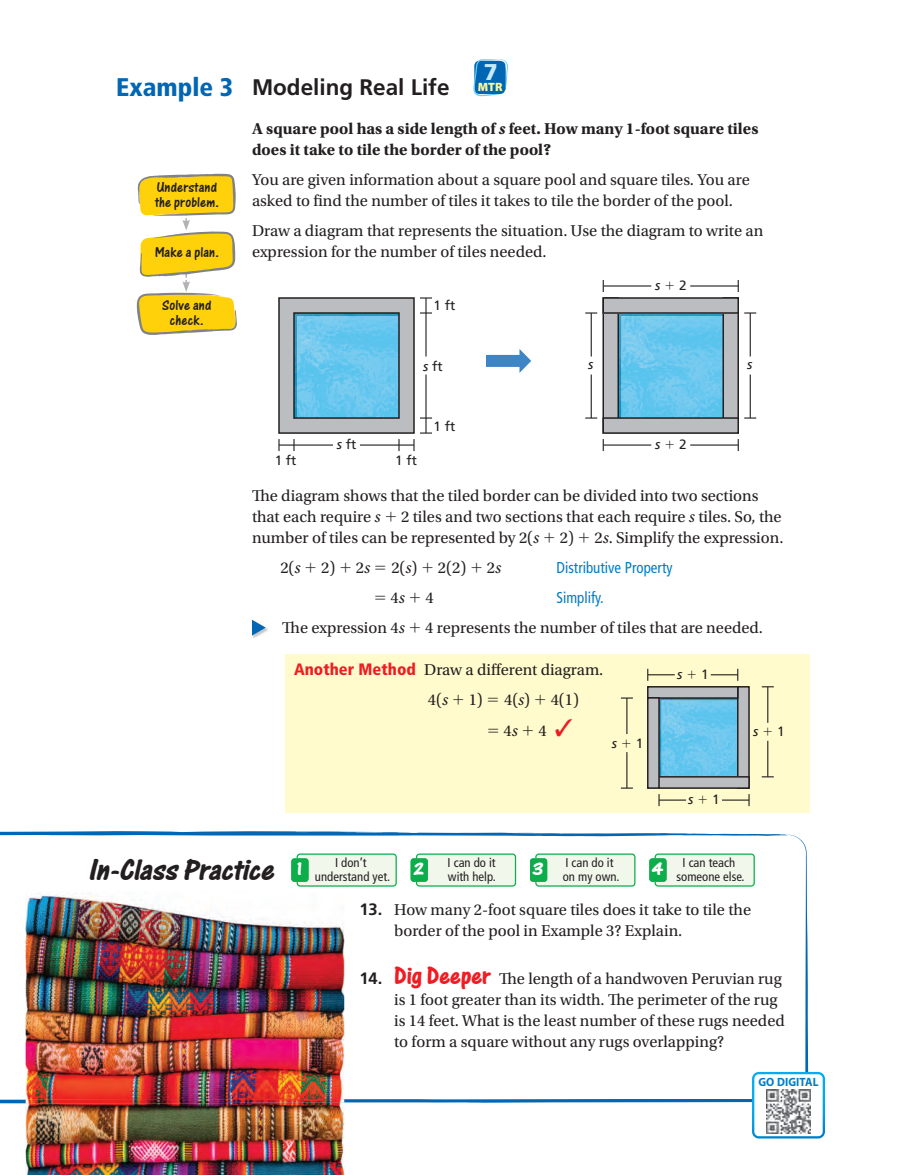
<style>
.page{position:relative;width:918px;height:1175px;background:#fff}
.page>*{position:absolute;margin:0;border:0;box-sizing:border-box;transform-origin:0 0}
.t1{font:italic 700 31.5px "One Stroke Script Com";color:#231f20}
.t2{font:900 condensed 25.5px "Frutiger LT Std";color:#0166b3}
.t3{font:900 22.8px "Frutiger LT Std";color:#c6eafa}
.t4{font:700 22.5px "Frutiger LT Std";color:#231f20}
.t5{font:700 19.5px "One Stroke Script Com";color:#fff}
.t6{font:16.5px/21px "Utopia Std";color:#231f20}
.t7{font:700 16.5px/21px "Utopia Std";color:#231f20}
.t8{font:condensed 15.75px "Frutiger LT Std";color:#007ec5;scale:.95 1}
.t9{font:15px/15px "One Stroke Script Com";letter-spacing:.005em;color:#231f20;text-align:center}
.t10{font:13.5px "Frutiger LT Std";color:#231f20}
.t11{font:italic 13.5px "Frutiger LT Std";color:#231f20}
.t12{font:condensed 12.75px/13.5px "Frutiger LT Std";color:#231f20}
.t13{font:900 12.15px "Myriad Pro";color:#fff79a}
.t14{font:700 12px "Myriad Pro";letter-spacing:.01em;color:#007ec5;scale:.95 1}
.s1{font-style:italic}
.s2{font-family:"Frutiger LT Std";font-weight:900;font-stretch:condensed;color:#ee1d23}
.s3{color:#ee1d23}
.s4{font-family:"Frutiger LT Std";font-weight:700}
.s5{font-family:"One Stroke Script Com";font-weight:700;font-size:25.5px;color:#ee1d23}
</style>
<div class="page">
<svg style="left:0;top:831px;width:808px;height:272px"></svg>
<img style="left:26px;top:891px;width:318px;height:283px">
<img style="left:26px;top:1099px;width:318px;height:4px">
<div style="left:297px;top:854px;width:99px;height:32px;background:#f1f7eb;border-radius:3px"></div>
<div style="left:297px;top:853px;width:100px;height:33px;border:1px solid #0cae4c;border-radius:3px"></div>
<svg style="left:291px;top:858px;width:18px;height:23px"></svg>
<div style="left:416px;top:853px;width:100px;height:33px;border:1px solid #0cae4c;border-radius:3px"></div>
<svg style="left:411px;top:854px;width:105px;height:32px;background:#c9eacf"></svg>
<div style="left:655px;top:853px;width:100px;height:33px;border:1px solid #0cae4c;border-radius:3px"></div>
<svg style="left:649px;top:854px;width:105px;height:32px;background:#caead0"></svg>
<div style="left:535px;top:853px;width:100px;height:33px;border:1px solid #0cae4c;border-radius:3px"></div>
<svg style="left:530px;top:854px;width:105px;height:32px;background:#c9ead0"></svg>
<svg style="left:473px;top:59px;width:35px;height:37px"></svg>
<svg style="left:752px;top:1071px;width:73px;height:67px"></svg>
<div style="left:754px;top:1074px;width:69px;height:62px;background:#fff;border-radius:4px"></div>
<img style="left:767px;top:1089px;width:43px;height:44px">
<svg style="left:585px;top:312px;width:12px;height:1px"></svg>
<hr style="left:591px;top:313px;width:1px;height:43px;background:#231f20">
<hr style="left:591px;top:374px;width:1px;height:44px;background:#231f20">
<svg style="left:585px;top:417px;width:12px;height:1px"></svg>
<svg style="left:744px;top:312px;width:12px;height:1px"></svg>
<hr style="left:750px;top:313px;width:1px;height:43px;background:#231f20">
<hr style="left:750px;top:374px;width:1px;height:44px;background:#231f20">
<svg style="left:744px;top:417px;width:12px;height:1px"></svg>
<hr style="left:603px;top:444px;width:48px;height:1px;background:#231f20">
<svg style="left:738px;top:439px;width:1px;height:12px"></svg>
<hr style="left:690px;top:444px;width:48px;height:1px;background:#231f20">
<hr style="left:603px;top:285px;width:48px;height:1px;background:#231f20">
<svg style="left:738px;top:280px;width:1px;height:12px"></svg>
<hr style="left:690px;top:285px;width:48px;height:1px;background:#231f20">
<svg style="left:486px;top:349px;width:45px;height:24px"></svg>
<img style="left:617px;top:311px;width:110px;height:110px;border-radius:5px">
<svg style="left:278px;top:297px;width:154px;height:154px"></svg>
<div style="left:603px;top:298px;width:15px;height:135px;background:#bcbdc0"></div>
<div style="left:603px;top:297px;width:16px;height:137px;border:2px solid #231f20"></div>
<div style="left:723px;top:298px;width:15px;height:135px;background:#bcbdc0"></div>
<div style="left:723px;top:297px;width:16px;height:137px;border:2px solid #231f20"></div>
<div style="left:603px;top:298px;width:135px;height:15px;background:#bcbdc0"></div>
<div style="left:603px;top:297px;width:136px;height:17px;border:2px solid #231f20"></div>
<div style="left:603px;top:418px;width:135px;height:15px;background:#bcbdc0"></div>
<div style="left:603px;top:417px;width:136px;height:17px;border:2px solid #231f20"></div>
<img style="left:252px;top:628px;width:16px;height:10px">
<svg style="left:252px;top:619px;width:14px;height:16px"></svg>
<svg style="left:137px;top:174px;width:100px;height:161px"></svg>
<div style="left:285px;top:654px;width:525px;height:158px;background:#fffbcc"></div>
<svg style="left:647px;top:669px;width:28px;height:12px"></svg>
<svg style="left:711px;top:669px;width:27px;height:12px"></svg>
<svg style="left:658px;top:794px;width:28px;height:12px"></svg>
<svg style="left:722px;top:794px;width:28px;height:12px"></svg>
<hr style="left:626px;top:752px;width:1px;height:36px;background:#231f20">
<svg style="left:621px;top:697px;width:12px;height:1px"></svg>
<hr style="left:626px;top:698px;width:1px;height:36px;background:#231f20">
<hr style="left:767px;top:741px;width:1px;height:36px;background:#231f20">
<svg style="left:762px;top:686px;width:12px;height:1px"></svg>
<hr style="left:767px;top:687px;width:1px;height:36px;background:#231f20">
<img style="left:658px;top:696px;width:82px;height:83px;border-radius:4px">
<div style="left:738px;top:687px;width:11px;height:101px;background:#bcbdc0"></div>
<div style="left:737px;top:686px;width:13px;height:103px;border:2px solid #231f20"></div>
<div style="left:648px;top:687px;width:90px;height:11px;background:#bcbdc0"></div>
<div style="left:647px;top:686px;width:92px;height:13px;border:2px solid #231f20"></div>
<div style="left:648px;top:777px;width:101px;height:11px;background:#bcbdc0"></div>
<div style="left:647px;top:776px;width:103px;height:13px;border:2px solid #231f20"></div>
<div style="left:648px;top:698px;width:11px;height:90px;background:#bcbdc0"></div>
<div style="left:647px;top:697px;width:13px;height:92px;border:2px solid #231f20"></div>
<h2 class="t2" style="left:116px;top:77px;width:118px">Example 3</h2>
<p class="t9" style="left:155px;top:179px;width:66px;text-align:left">Understand the problem.</p>
<p class="t9" style="left:155px;top:245px;width:66px">Make a plan.</p>
<p class="t9" style="left:162px;top:298px;width:51px">Solve and check.</p>
<h3 class="t4" style="left:252px;top:78px;width:199px">Modeling Real Life</h3>
<h3 class="t3" style="left:484px;top:59px;width:15px">7</h3>
<p class="t13" style="left:478px;top:80px;width:26px">MTR</p>
<p class="t7" style="left:252px;top:120px;width:508px">A square pool has a side length of <span class="s1">s</span> feet. How many 1-foot square tiles does it take to tile the border of the pool?</p>
<p class="t6" style="left:252px;top:171px;width:499px">You are given information about a square pool and square tiles. You are asked to find the number of tiles it takes to tile the border of the pool.</p>
<p class="t6" style="left:252px;top:222px;width:513px">Draw a diagram that represents the situation. Use the diagram to write an expression for the number of tiles needed.</p>
<p class="t10" style="left:434px;top:300px;width:23px">1 ft</p>
<p class="t11" style="left:655px;top:277px;width:7px">s</p>
<p class="t10" style="left:679px;top:280px;width:9px">2</p>
<p class="t10" style="left:423px;top:361px;width:21px"><span class="s1">s</span> ft</p>
<p class="t10" style="left:434px;top:420px;width:23px">1 ft</p>
<p class="t11" style="left:588px;top:356px;width:7px">s</p>
<p class="t11" style="left:747px;top:356px;width:7px">s</p>
<p class="t10" style="left:337px;top:439px;width:21px"><span class="s1">s</span> ft</p>
<p class="t11" style="left:655px;top:436px;width:7px">s</p>
<p class="t10" style="left:679px;top:439px;width:9px">2</p>
<p class="t10" style="left:275px;top:455px;width:23px">1 ft</p>
<p class="t10" style="left:395px;top:455px;width:23px">1 ft</p>
<p class="t6" style="left:252px;top:486px;width:533px">The diagram shows that the tiled border can be divided into two sections that each require <span class="s1">s</span> 2 tiles and two sections that each require <span class="s1">s</span> tiles. So, the number of tiles can be represented by 2(<span class="s1">s</span> 2) 2<span class="s1">s</span>. Simplify the expression.</p>
<p class="t6" style="left:280px;top:558px;width:91px">2(<span class="s1">s</span> 2) 2<span class="s1">s</span></p>
<p class="t6" style="left:391px;top:558px;width:111px">2(<span class="s1">s</span>) 2(2) 2<span class="s1">s</span></p>
<p class="t8" style="left:556px;top:561px;width:124px">Distributive Property</p>
<p class="t6" style="left:391px;top:588px;width:45px">4<span class="s1">s</span> 4</p>
<p class="t8" style="left:556px;top:591px;width:51px">Simplify.</p>
<p class="t6" style="left:282px;top:618px;width:482px">The expression 4<span class="s1">s</span> 4 represents the number of tiles that are needed.</p>
<p class="t6" style="left:428px;top:656px;width:177px;line-height:30px;text-indent:-134px"><span class="s2">Another Method</span> Draw a different diagram.<br>4(<span class="s1">s</span> 1)</p>
<p class="t6" style="left:504px;top:686px;width:77px;line-height:30.6px">4(<span class="s1">s</span>) 4(1)<br>4<span class="s1">s</span> 4 <span class="s3">✓</span></p>
<p class="t11" style="left:612px;top:735px;width:7px">s</p>
<p class="t10" style="left:636px;top:737px;width:9px">1</p>
<p class="t11" style="left:677px;top:666px;width:7px">s</p>
<p class="t10" style="left:701px;top:668px;width:9px">1</p>
<p class="t11" style="left:688px;top:791px;width:7px">s</p>
<p class="t10" style="left:712px;top:794px;width:9px">1</p>
<p class="t11" style="left:753px;top:724px;width:7px">s</p>
<p class="t10" style="left:777px;top:726px;width:9px">1</p>
<h1 class="t1" style="left:88px;top:851px;width:194px">In-Class Practice</h1>
<p class="t12" style="left:315px;top:856px;width:77px;text-align:center">I don’t understand yet.</p>
<p class="t5" style="left:297px;top:857px;width:7px">1</p>
<p class="t12" style="left:414px;top:856px;width:84px;text-align:right">I can do it<br><sup>2</sup> with help.</p>
<p class="t12" style="left:652px;top:856px;width:94px;text-indent:31px">I can teach<br><sup>4</sup> someone else.</p>
<p class="t12" style="left:533px;top:856px;width:88px;text-indent:32px">I can do it<br><sup>3</sup> on my own.</p>
<p class="t6" style="left:394px;top:900px;width:358px;text-indent:-35px"><span class="s4">13.</span> How many 2-foot square tiles does it take to tile the border of the pool in Example 3? Explain.</p>
<p class="t6" style="left:394px;top:969px;width:392px;text-indent:-35px"><span class="s4">14.</span> <span class="s5">Dig Deeper</span> The length of a handwoven Peruvian rug is 1 foot greater than its width. The perimeter of the rug is 14 feet. What is the least number of these rugs needed to form a square without any rugs overlapping?</p>
<p class="t14" style="left:758px;top:1075px;width:65px">GO DIGITAL</p>
</div>
